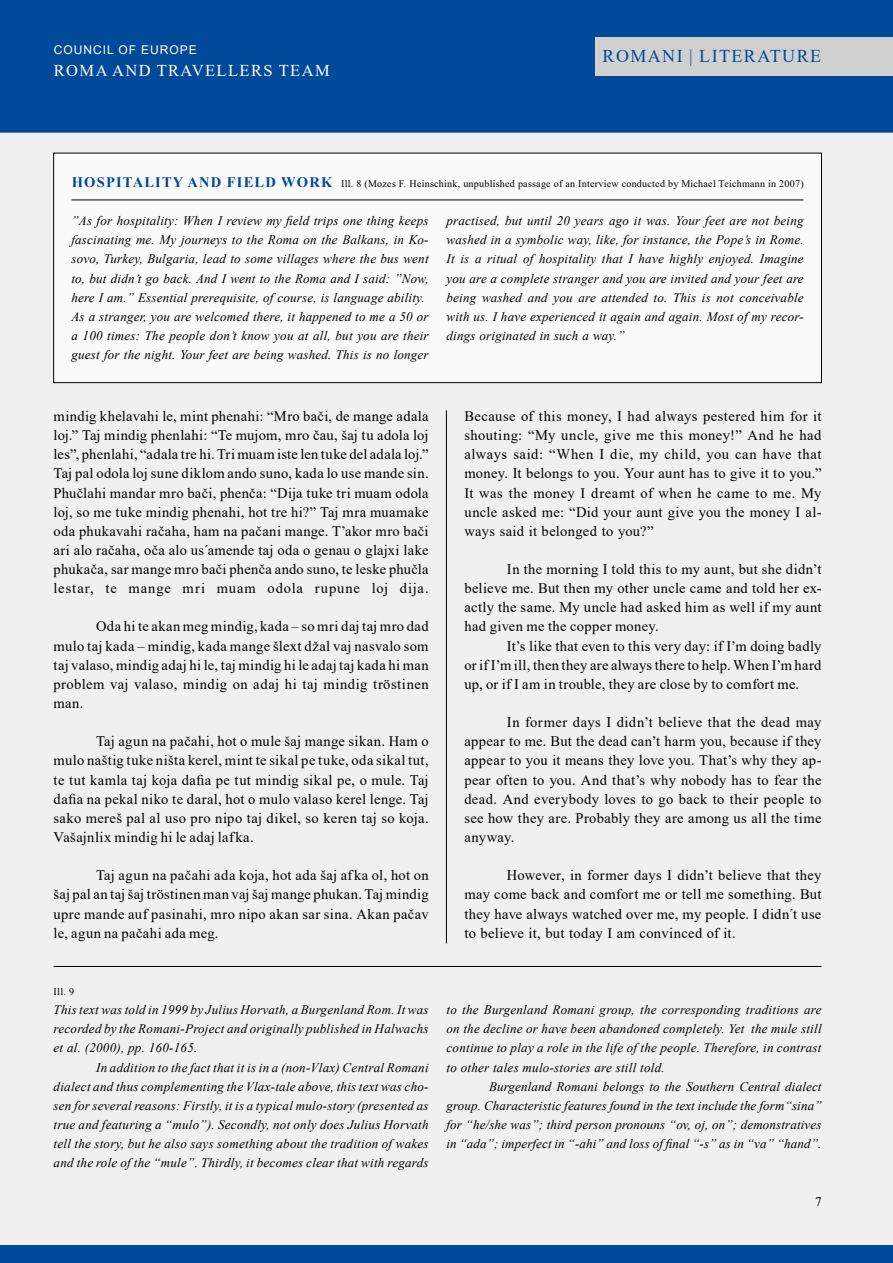
<style>
.page{position:relative;width:893px;height:1263px;background:#fff}
.page>*{position:absolute;margin:0;border:0;box-sizing:border-box;transform-origin:0 0}
.t1{font:18px "Times New Roman";letter-spacing:.08em;color:#004a99}
.t2{font:16.5px "Times New Roman";letter-spacing:.085em;color:#fff}
.t3{font:14.55px/19.2px "Times New Roman";letter-spacing:.025em;color:#000;text-align:justify}
.t4{font:700 14.55px "Times New Roman";letter-spacing:.08em;color:#004a99}
.t5{font:italic 13.05px/19.2px "Times New Roman";letter-spacing:.015em;color:#000;text-align:justify}
.t6{font:13.05px "Times New Roman";color:#000}
.t7{font:12px "Arial";letter-spacing:.085em;color:#fff}
.t8{font:10.05px "Times New Roman";letter-spacing:.025em;color:#000}
</style>
<div class="page">
<div style="left:0;top:0;width:893px;height:1256px;background:#f0f0f0"></div>
<div style="left:0;top:1245px;width:893px;height:18px;background:#004a99"></div>
<div style="left:54px;top:153px;width:767px;height:230px;background:#fafafa"></div>
<hr style="left:72px;top:200px;width:731px;height:1px;background:#000">
<div style="left:54px;top:153px;width:767px;height:230px;border:1px solid #000"></div>
<div style="left:0;top:0;width:893px;height:133px;background:#004a99"></div>
<div style="left:595px;top:37px;width:298px;height:38px;background:#d0d0d0"></div>
<hr style="left:54px;top:966px;width:767px;height:1px;background:#000">
<hr style="left:446px;top:410px;width:1px;height:533px;background:#000">
<p class="t7" style="left:54px;top:41px;width:145px">COUNCIL OF EUROPE</p>
<p class="t2" style="left:54px;top:58px;width:277px">ROMA AND TRAVELLERS TEAM</p>
<p class="t1" style="left:603px;top:44px;width:220px">ROMANI | LITERATURE</p>
<p class="t4" style="left:72px;top:171px;width:262px">HOSPITALITY AND FIELD WORK</p>
<p class="t5" style="left:71px;top:211px;width:359px;text-align:left">”As for hospitality: When I review my field trips one thing keeps fascinating me. My journeys to the Roma on the Balkans, in Ko&shy;sovo, Turkey, Bulgaria, lead to some villages where the bus went to, but didn’t go back. And I went to the Roma and I said: ”Now, here I am.” Essential prerequisite, of course, is language ability.<br>As a stranger, you are welcomed there, it happened to me a 50 or a 100 times: The people don’t know you at all, but you are their guest for the night. Your feet are being washed. This is no longer</p>
<p class="t5" style="left:446px;top:211px;width:359px">practised, but until 20 years ago it was. Your feet are not being washed in a symbolic way, like, for instance, the Pope’s in Rome.<br>It is a ritual of hospitality that I have highly enjoyed. Imagine you are a complete stranger and you are invited and your feet are being washed and you are attended to. This is not conceivable with us. I have experienced it again and again. Most of my recor&shy;dings originated in such a way.”</p>
<p class="t8" style="left:341px;top:176px;width:464px">Ill. 8 (Mozes F. Heinschink, unpublished passage of an Interview conducted by Michael Teichmann in 2007)</p>
<p class="t3" style="left:54px;top:406px;width:377px">mindig khelavahi le, mint phenahi: “Mro bači, de mange adala loj.” Taj mindig phenlahi: “Te mujom, mro čau, šaj tu adola loj les”, phenlahi, “adala tre hi. Tri muam iste len tuke del adala loj.” Taj pal odola loj sune diklom ando suno, kada lo use mande sin.<br>Phučlahi mandar mro bači, phenča: “Dija tuke tri muam odola loj, so me tuke mindig phenahi, hot tre hi?” Taj mra muamake oda phukavahi račaha, ham na pačani mange. T’akor mro bači ari alo račaha, oča alo us´amende taj oda o genau o glajxi lake phukača, sar mange mro bači phenča ando suno, te leske phučla lestar, te mange mri muam odola rupune loj dija.</p>
<p class="t3" style="left:54px;top:616px;width:377px;text-indent:43px">Oda hi te akan meg mindig, kada – so mri daj taj mro dad mulo taj kada – mindig, kada mange šlext džal vaj nasvalo som taj valaso, mindig adaj hi le, taj mindig hi le adaj taj kada hi man problem vaj valaso, mindig on adaj hi taj mindig tröstinen man.</p>
<p class="t3" style="left:54px;top:731px;width:377px;text-indent:43px">Taj agun na pačahi, hot o mule šaj mange sikan. Ham o mulo naštig tuke ništa kerel, mint te sikal pe tuke, oda sikal tut, te tut kamla taj koja dafia pe tut mindig sikal pe, o mule. Taj dafia na pekal niko te daral, hot o mulo valaso kerel lenge. Taj sako mereš pal al uso pro nipo taj dikel, so keren taj so koja.<br>Vašajnlix mindig hi le adaj lafka.</p>
<p class="t3" style="left:54px;top:865px;width:377px;text-indent:43px">Taj agun na pačahi ada koja, hot ada šaj afka ol, hot on šaj pal an taj šaj tröstinen man vaj šaj mange phukan. Taj mindig upre mande auf pasinahi, mro nipo akan sar sina. Akan pačav le, agun na pačahi ada meg.</p>
<p class="t3" style="left:464px;top:406px;width:359px">Because of this money, I had always pestered him for it shouting: “My uncle, give me this money!” And he had always said: “When I die, my child, you can have that money. It belongs to you. Your aunt has to give it to you.” It was the money I dreamt of when he came to me. My uncle asked me: “Did your aunt give you the money I al&shy;ways said it belonged to you?”</p>
<p class="t3" style="left:464px;top:559px;width:359px;text-indent:43px">In the morning I told this to my aunt, but she didn’t believe me. But then my other uncle came and told her ex&shy;actly the same. My uncle had asked him as well if my aunt had given me the copper money.</p>
<p class="t3" style="left:464px;top:636px;width:359px;text-indent:43px">It’s like that even to this very day: if I’m doing badly or if I’m ill, then they are always there to help. When I’m hard up, or if I am in trouble, they are close by to comfort me.</p>
<p class="t3" style="left:464px;top:712px;width:359px;text-indent:43px">In former days I didn’t believe that the dead may appear to me. But the dead can’t harm you, because if they appear to you it means they love you. That’s why they ap&shy;pear often to you. And that’s why nobody has to fear the dead. And everybody loves to go back to their people to see how they are. Probably they are among us all the time anyway.</p>
<p class="t3" style="left:464px;top:865px;width:359px;text-indent:43px">However, in former days I didn’t believe that they may come back and comfort me or tell me something. But they have always watched over me, my people. I didn´t use to believe it, but today I am convinced of it.</p>
<p class="t8" style="left:54px;top:985px;width:22px">Ill. 9</p>
<p class="t5" style="left:54px;top:1000px;width:377px">This text was told in 1999 by Julius Horvath, a Burgenland Rom. It was recorded by the Romani-Project and originally published in Halwachs et al. (2000), pp. 160-165.</p>
<p class="t5" style="left:54px;top:1057px;width:377px;text-indent:43px">In addition to the fact that it is in a (non-Vlax) Central Romani dialect and thus complementing the Vlax-tale above, this text was cho&shy;sen for several reasons: Firstly, it is a typical mulo-story (presented as true and featuring a “mulo”). Secondly, not only does Julius Horvath tell the story, but he also says something about the tradition of wakes and the role of the “mule”. Thirdly, it becomes clear that with regards</p>
<p class="t5" style="left:446px;top:1000px;width:377px">to the Burgenland Romani group, the corresponding traditions are on the decline or have been abandoned completely. Yet the mule still continue to play a role in the life of the people. Therefore, in contrast to other tales mulo-stories are still told.</p>
<p class="t5" style="left:446px;top:1076px;width:377px;text-indent:43px">Burgenland Romani belongs to the Southern Central dialect group. Characteristic features found in the text include the form“sina” for “he/she was”; third person pronouns “ov, oj, on”; demonstratives in “ada”; imperfect in “-ahi” and loss of final “-s” as in “va” “hand”.</p>
<p class="t6" style="left:815px;top:1192px;width:8px">7</p>
</div>
